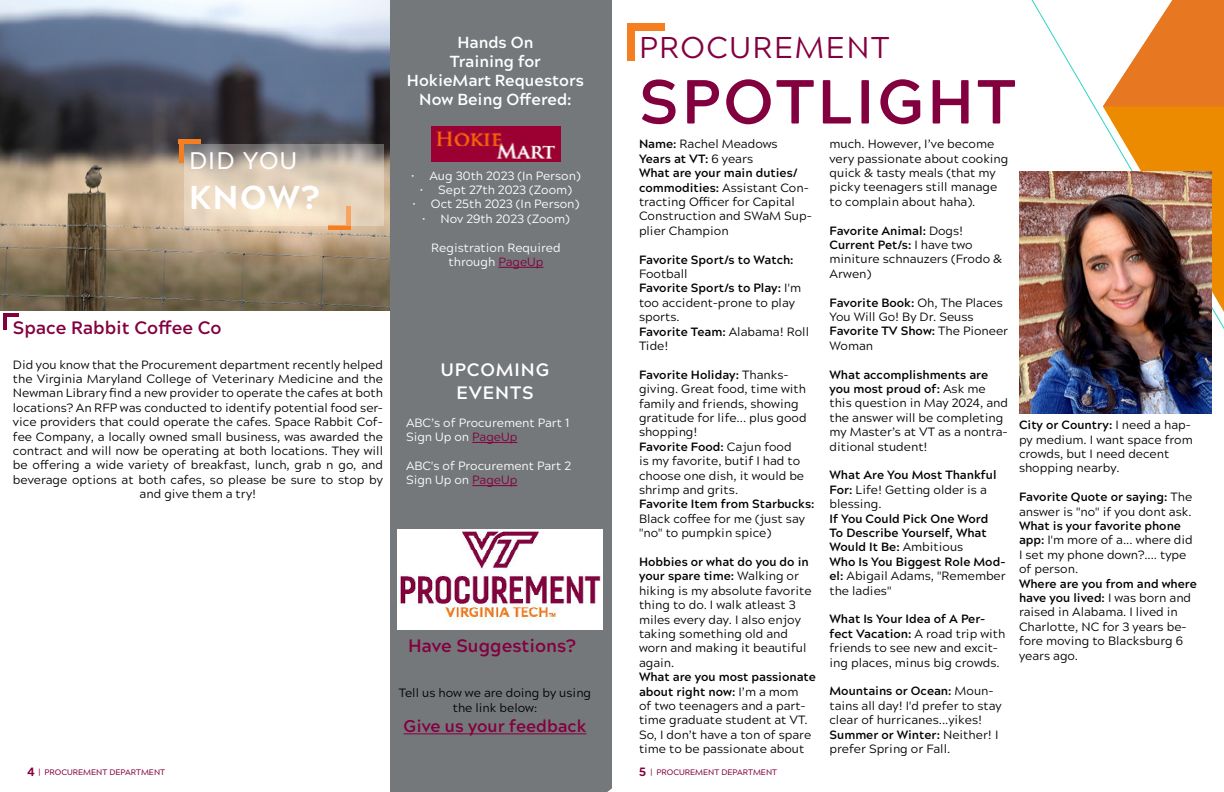
<style>
.page{position:relative;width:1224px;height:792px;background:#fff}
.page>*{position:absolute;margin:0;border:0;box-sizing:border-box;transform-origin:0 0}
.t1{font:700 62px "Acherus Grotesque";letter-spacing:.05em;color:#83003f}
.t2{font:800 33px "Acherus Grotesque";color:#fff}
.t3{font:30px "Acherus Grotesque";letter-spacing:.05em;color:#83003f}
.t4{font:500 24px "Acherus Grotesque";letter-spacing:.045em;color:#fff}
.t5{font:700 18px "Acherus Grotesque";color:#83003f}
.t6{font:700 18px/23px "Acherus Grotesque";letter-spacing:.05em;color:#fff;text-align:center}
.t7{font:700 17px "Acherus Grotesque";color:#83003f}
.t8{font:700 16px/19.2px "Acherus Grotesque";color:#fff;text-align:center}
.t9{font:12px/14.4px "Acherus Grotesque";color:#000}
.t10{font:12px/14.4px "Acherus Grotesque";color:#fff}
.t11{font:700 12px/14.4px "Acherus Grotesque";color:#000}
.t12{font:500 8px "Acherus Grotesque";color:#83003f}
.s1{color:#83003f}
.s2{font-weight:700}
.s3{font-weight:400}
.s4{font-weight:800;font-size:12px}
</style>
<div class="page">
<img style="left:0;top:0;width:390px;height:310px">
<div style="left:329px;top:225px;width:22px;height:5px;background:#f57e20"></div>
<hr style="left:179px;top:139px;width:4px;height:24px;background:#f57e20">
<div style="left:179px;top:139px;width:22px;height:5px;background:#f57e20"></div>
<svg style="left:184px;top:144px;width:200px;height:82px;background:#d3c4b2"></svg>
<hr style="left:3px;top:313px;width:4px;height:17px;background:#83003f">
<hr style="left:3px;top:313px;width:16px;height:3px;background:#83003f">
<div style="left:390px;top:0;width:222px;height:792px;background:#75787b"></div>
<hr style="left:498px;top:267px;width:45px;height:1px;background:#83003f">
<img style="left:432px;top:126px;width:128px;height:36px">
<hr style="left:472px;top:442px;width:45px;height:1px;background:#83003f">
<hr style="left:472px;top:485px;width:45px;height:1px;background:#83003f">
<hr style="left:404px;top:733px;width:182px;height:1px;background:#83003f">
<img style="left:397px;top:529px;width:206px;height:101px">
<svg style="left:1031px;top:0;width:193px;height:343px"></svg>
<svg style="left:1103px;top:0;width:121px;height:312px"></svg>
<div style="left:627px;top:23px;width:8px;height:38px;background:#f57e20"></div>
<div style="left:627px;top:23px;width:38px;height:8px;background:#f57e20"></div>
<img style="left:1019px;top:171px;width:192px;height:243px">
<h3 class="t4" style="left:189px;top:141px;width:110px">DID YOU</h3>
<h2 class="t2" style="left:189px;top:169px;width:132px">KNOW?</h2>
<h3 class="t5" style="left:13px;top:312px;width:210px">Space Rabbit Coffee Co</h3>
<p class="t9" style="left:13px;top:357px;width:372px;text-align:center">Did you know that the Procurement department recently helped the Virginia Maryland College of Veterinary Medicine and the Newman Library find a new provider to operate the cafes at both locations? An RFP was conducted to identify potential food ser&shy;vice providers that could operate the cafes. Space Rabbit Cof&shy;fee Company, a locally owned small business, was awarded the contract and will now be operating at both locations. They will be offering a wide variety of breakfast, lunch, grab n go, and beverage options at both cafes, so please be sure to stop by and give them a try!</p>
<h3 class="t8" style="left:407px;top:32px;width:179px">Hands On<br>Training for<br>HokieMart Requestors<br>Now Being Offered:</h3>
<p class="t10" style="left:411px;top:168px;width:171px">• Aug 30th 2023 (In Person)</p>
<p class="t10" style="left:420px;top:182px;width:153px">• Sept 27th 2023 (Zoom)</p>
<p class="t10" style="left:413px;top:196px;width:168px">• Oct 25th 2023 (In Person)</p>
<p class="t10" style="left:422px;top:211px;width:149px">• Nov 29th 2023 (Zoom)</p>
<p class="t10" style="left:431px;top:240px;width:131px;text-align:center">Registration Required through <span class="s1">PageUp</span></p>
<h3 class="t6" style="left:441px;top:358px;width:110px">UPCOMING<br>EVENTS</h3>
<p class="t10" style="left:406px;top:415px;width:165px">ABC’s of Procurement Part 1<br>Sign Up on <span class="s1">PageUp</span></p>
<p class="t10" style="left:406px;top:458px;width:167px">ABC's of Procurement Part 2<br>Sign Up on <span class="s1">PageUp</span></p>
<h3 class="t5" style="left:408px;top:630px;width:169px">Have Suggestions?</h3>
<p class="t9" style="left:399px;top:685px;width:194px;text-align:center">Tell us how we are doing by using the link below:</p>
<h3 class="t7" style="left:404px;top:712px;width:184px">Give us your feedback</h3>
<h3 class="t3" style="left:639px;top:22px;width:252px">PROCUREMENT</h3>
<h1 class="t1" style="left:639px;top:49px;width:378px">SPOTLIGHT</h1>
<p class="t9" style="left:639px;top:136px;width:174px"><span class="s2">Name:</span> Rachel Meadows<br><span class="s2">Years at VT:</span> 6 years<br><span class="s2">What are your main duties/ commodities:</span> Assistant Con&shy;tracting Officer for Capital<br>Construction and SWaM Sup&shy;plier Champion</p>
<p class="t11" style="left:639px;top:252px;width:156px">Favorite Sport/s to Watch:</p>
<p class="t9" style="left:639px;top:266px;width:172px">Football<br><span class="s2">Favorite Sport/s to Play:</span> I'm too accident-prone to play sports.<br><span class="s2">Favorite Team:</span> Alabama! Roll<br>Tide!</p>
<p class="t9" style="left:639px;top:367px;width:169px"><span class="s2">Favorite Holiday:</span> Thanks&shy;giving. Great food, time with family and friends, showing gratitude for life... plus good shopping!<br><span class="s2">Favorite Food:</span> Cajun food<br>is my favorite, butif I had to choose one dish, it would be shrimp and grits.</p>
<p class="t11" style="left:639px;top:496px;width:177px">Favorite Item from Starbucks:</p>
<p class="t9" style="left:639px;top:511px;width:167px">Black coffee for me (just say "no" to pumpkin spice)</p>
<p class="t9" style="left:639px;top:554px;width:174px"><span class="s2">Hobbies or what do you do in your spare time:</span> Walking or hiking is my absolute favorite thing to do. I walk atleast 3 miles every day. I also enjoy taking something old and worn and making it beautiful again.</p>
<p class="t9" style="left:639px;top:669px;width:179px"><span class="s2">What are you most passionate about right now:</span> I’m a mom<br>of two teenagers and a part&shy;time graduate student at VT.<br>So, I don’t have a ton of spare time to be passionate about</p>
<p class="t9" style="left:830px;top:136px;width:181px">much. However, I’ve become very passionate about cooking quick &amp; tasty meals (that my picky teenagers still manage to complain about haha).</p>
<p class="t9" style="left:830px;top:223px;width:174px"><span class="s2">Favorite Animal:</span> Dogs!<br><span class="s2">Current Pet/s:</span> I have two miniture schnauzers (Frodo &amp;<br>Arwen)</p>
<p class="t9" style="left:830px;top:295px;width:180px"><span class="s2">Favorite Book:</span> Oh, The Places<br>You Will Go! By Dr. Seuss<br><span class="s2">Favorite TV Show:</span> The Pioneer<br>Woman</p>
<p class="t9" style="left:830px;top:367px;width:180px"><span class="s2">What accomplishments are you most proud of:</span> Ask me this question in May 2024, and the answer will be completing my Master’s at VT as a nontra&shy;ditional student!</p>
<p class="t9" style="left:830px;top:467px;width:169px"><span class="s2">What Are You Most Thankful<br>For:</span> Life! Getting older is a blessing.</p>
<p class="t11" style="left:830px;top:511px;width:178px">If You Could Pick One Word<br>To Describe Yourself, What<br>Would It Be: <span class="s3">Ambitious<br></span>Who Is You Biggest Role Mod&shy;el: <span class="s3">Abigail Adams, "Remember the ladies"</span></p>
<p class="t9" style="left:830px;top:611px;width:177px"><span class="s2">What Is Your Idea of A Per&shy;fect Vacation:</span> A road trip with friends to see new and excit&shy;ing places, minus big crowds.</p>
<p class="t9" style="left:830px;top:683px;width:174px"><span class="s2">Mountains or Ocean:</span> Moun&shy;tains all day! I'd prefer to stay clear of hurricanes...yikes!<br><span class="s2">Summer or Winter:</span> Neither! I prefer Spring or Fall.</p>
<p class="t9" style="left:1019px;top:417px;width:175px"><span class="s2">City or Country:</span> I need a hap&shy;py medium. I want space from crowds, but I need decent shopping nearby.</p>
<p class="t9" style="left:1019px;top:489px;width:175px"><span class="s2">Favorite Quote or saying:</span> The answer is "no" if you dont ask.</p>
<p class="t9" style="left:1019px;top:518px;width:175px"><span class="s2">What is your favorite phone app:</span> I'm more of a... where did<br>I set my phone down?.... type of person.</p>
<p class="t9" style="left:1019px;top:576px;width:179px"><span class="s2">Where are you from and where have you lived:</span> I was born and raised in Alabama. I lived in<br>Charlotte, NC for 3 years be&shy;fore moving to Blacksburg 6 years ago.</p>
<p class="t12" style="left:27px;top:765px;width:140px"><span class="s4">4</span> | PROCUREMENT DEPARTMENT</p>
<p class="t12" style="left:639px;top:765px;width:140px"><span class="s4">5</span> | PROCUREMENT DEPARTMENT</p>
</div>
